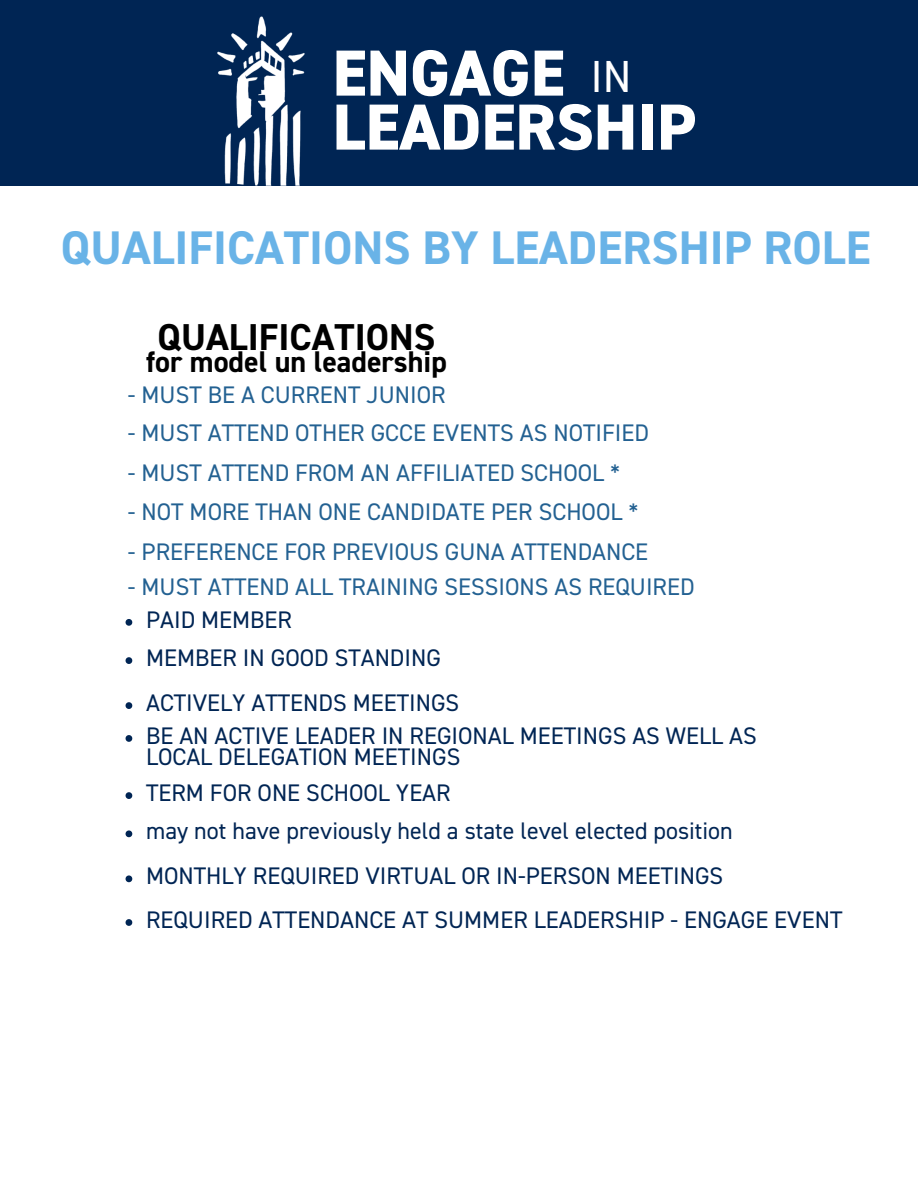
<style>
.page{position:relative;width:918px;height:1188px;background:#fff}
.page>*{position:absolute;margin:0;border:0;box-sizing:border-box;transform-origin:0 0}
.t1{font:800 65.25px "DIN2014";color:#fff}
.t2{font:700 47.25px "DIN2014";color:#69b3e7}
.t3{font:45px "DIN2014";color:#fff}
.t4{font:700 37.5px "DIN2014";color:#000}
.t5{font:700 30px "DIN2014";color:#000}
.t6{font:24px/21.3px "DIN2014";color:#002554}
.t7{font:24px "DIN2014";color:#236192}
</style>
<div class="page">
<div style="left:0;top:0;width:918px;height:186px;background:#002554"></div>
<img style="left:217px;top:16px;width:88px;height:170px">
<svg style="left:126px;top:875px;width:6px;height:7px"></svg>
<svg style="left:126px;top:702px;width:6px;height:7px"></svg>
<svg style="left:126px;top:792px;width:6px;height:7px"></svg>
<svg style="left:126px;top:830px;width:6px;height:7px"></svg>
<svg style="left:126px;top:657px;width:6px;height:7px"></svg>
<svg style="left:126px;top:619px;width:6px;height:7px"></svg>
<svg style="left:126px;top:919px;width:6px;height:7px"></svg>
<svg style="left:126px;top:735px;width:6px;height:7px"></svg>
<p class="t1" style="left:333px;top:45px;width:234px">ENGAGE</p>
<p class="t1" style="left:333px;top:99px;width:365px">LEADERSHIP</p>
<p class="t3" style="left:590px;top:57px;width:43px">IN</p>
<p class="t2" style="left:61px;top:227px;width:811px">QUALIFICATIONS BY LEADERSHIP ROLE</p>
<p class="t4" style="left:158px;top:320px;width:279px">QUALIFICATIONS</p>
<p class="t5" style="left:146px;top:349px;width:302px">for model un leadership</p>
<p class="t7" style="left:128px;top:384px;width:319px">- MUST BE A CURRENT JUNIOR</p>
<p class="t7" style="left:128px;top:422px;width:523px">- MUST ATTEND OTHER GCCE EVENTS AS NOTIFIED</p>
<p class="t7" style="left:128px;top:462px;width:494px">- MUST ATTEND FROM AN AFFILIATED SCHOOL *</p>
<p class="t7" style="left:128px;top:502px;width:512px">- NOT MORE THAN ONE CANDIDATE PER SCHOOL *</p>
<p class="t7" style="left:128px;top:541px;width:522px">- PREFERENCE FOR PREVIOUS GUNA ATTENDANCE</p>
<p class="t7" style="left:128px;top:577px;width:568px">- MUST ATTEND ALL TRAINING SESSIONS AS REQUIRED</p>
<p class="t6" style="left:146px;top:611px;width:148px">PAID MEMBER</p>
<p class="t6" style="left:146px;top:649px;width:296px">MEMBER IN GOOD STANDING</p>
<p class="t6" style="left:146px;top:694px;width:315px">ACTIVELY ATTENDS MEETINGS</p>
<p class="t6" style="left:146px;top:727px;width:612px">BE AN ACTIVE LEADER IN REGIONAL MEETINGS AS WELL AS<br>LOCAL DELEGATION MEETINGS</p>
<p class="t6" style="left:146px;top:784px;width:306px">TERM FOR ONE SCHOOL YEAR</p>
<p class="t6" style="left:146px;top:822px;width:588px">may not have previously held a state level elected position</p>
<p class="t6" style="left:146px;top:867px;width:579px">MONTHLY REQUIRED VIRTUAL OR IN-PERSON MEETINGS</p>
<p class="t6" style="left:146px;top:911px;width:698px">REQUIRED ATTENDANCE AT SUMMER LEADERSHIP - ENGAGE EVENT</p>
</div>
